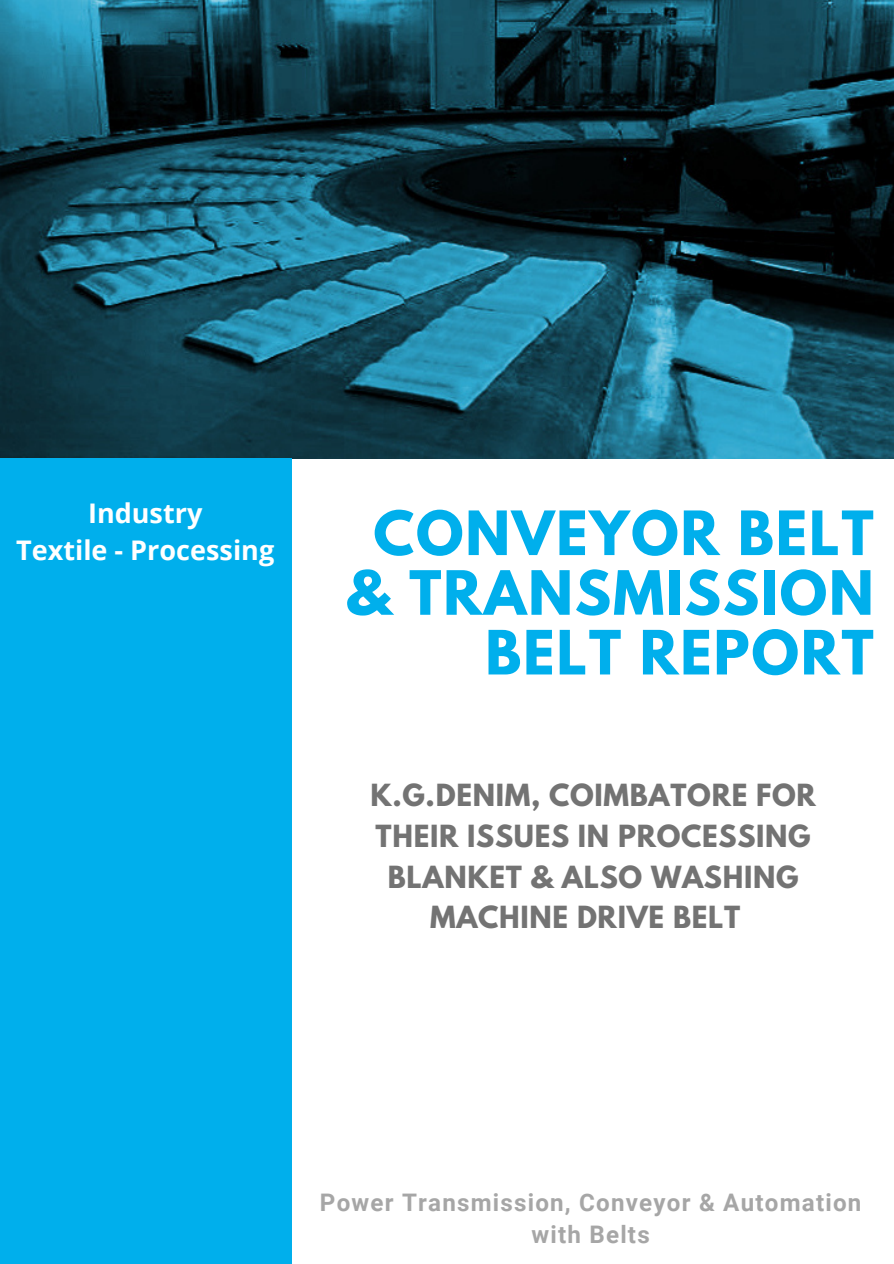
<style>
.page{position:relative;width:894px;height:1264px;background:#fff}
.page>*{position:absolute;margin:0;border:0;box-sizing:border-box;transform-origin:0 0}
.t1{font:700 54px/59.7px "League Spartan";letter-spacing:.035em;color:#00afec;text-align:right}
.t2{font:700 27px/40.5px "League Spartan";letter-spacing:.025em;color:#737373;text-align:center}
.t3{font:700 27px "Open Sans";color:#fff}
.t4{font:700 24.15px/31.5px "Roboto";letter-spacing:.05em;color:#a6a6a6;text-align:center}
</style>
<div class="page">
<img style="left:0;top:0;width:893px;height:458px">
<div style="left:0;top:458px;width:291px;height:805px;background:#00afec"></div>
<p class="t3" style="left:88px;top:494px;width:116px">Industry</p>
<p class="t3" style="left:16px;top:531px;width:259px">Textile - Processing</p>
<p class="t1" style="left:373px;top:510px;width:501px">CONVEYOR BELT</p>
<p class="t1" style="left:345px;top:570px;width:529px">&amp; TRANSMISSION<br>BELT REPORT</p>
<p class="t2" style="left:370px;top:778px;width:447px">K.G.DENIM, COIMBATORE FOR<br>THEIR ISSUES IN PROCESSING<br>BLANKET &amp; ALSO WASHING<br>MACHINE DRIVE BELT</p>
<p class="t4" style="left:320px;top:1187px;width:543px">Power Transmission, Conveyor &amp; Automation with Belts</p>
</div>
